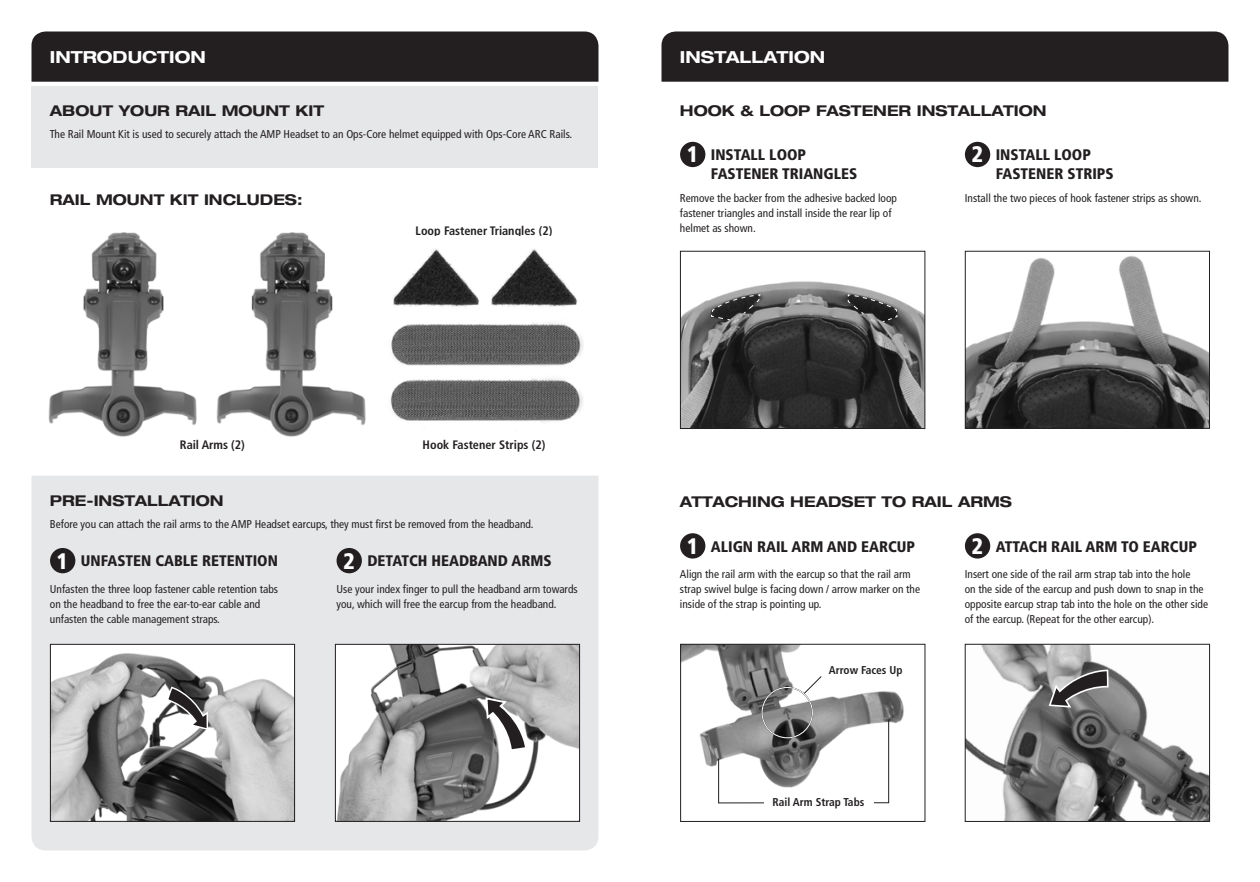
<style>
.page{position:relative;width:1260px;height:882px;background:#fff}
.page>*{position:absolute;margin:0;border:0;box-sizing:border-box;transform-origin:0 0}
.t1{font:900 condensed 22.57px "Frutiger LT Std";color:#fff}
.Regular_Paragraph_Co{font:700 expanded 16.62px "Helvetica Neue LT Std";color:#fff}
.t2{font:900 condensed 15.4px/18.4px "Frutiger LT Std";color:#231f20}
.t3{font:700 expanded 14.88px "Helvetica Neue LT Std";color:#231f20}
.t4{font:700 condensed 12.25px "Frutiger LT Std";color:#231f20}
.Bulleted_Paragraph{font:condensed 11.38px/14.9px "Frutiger LT Std";color:#231f20}
.t5{font:700 condensed 11.38px "Frutiger LT Std";color:#231f20}
</style>
<div class="page">
<img style="left:967px;top:256px;width:241px;height:171px">
<div style="left:965px;top:251px;width:245px;height:178px;border:1px solid #231f20"></div>
<img style="left:682px;top:281px;width:241px;height:146px">
<div style="left:680px;top:251px;width:245px;height:178px;border:1px solid #231f20"></div>
<svg style="left:710px;top:294px;width:51px;height:27px"></svg>
<svg style="left:847px;top:286px;width:51px;height:37px;background:#797979"></svg>
<div style="left:32px;top:476px;width:566px;height:374px;background:#e6e7e9"></div>
<div style="left:50px;top:548px;width:25px;height:25px;background:#231f20;border-radius:50%"></div>
<div style="left:337px;top:548px;width:25px;height:25px;background:#231f20;border-radius:50%"></div>
<img style="left:393px;top:249px;width:87px;height:58px">
<img style="left:491px;top:249px;width:87px;height:58px">
<img style="left:390px;top:322px;width:193px;height:100px">
<img style="left:48px;top:232px;width:149px;height:205px">
<img style="left:216px;top:232px;width:150px;height:205px">
<div style="left:32px;top:32px;width:566px;height:50px;background:#231f20"></div>
<div style="left:662px;top:32px;width:566px;height:50px;background:#231f20"></div>
<div style="left:32px;top:87px;width:566px;height:81px;background:#e6e7e9"></div>
<img style="left:337px;top:646px;width:241px;height:174px">
<div style="left:335px;top:644px;width:245px;height:178px;border:1px solid #231f20"></div>
<svg style="left:484px;top:696px;width:44px;height:56px"></svg>
<img style="left:52px;top:646px;width:241px;height:174px">
<div style="left:50px;top:644px;width:245px;height:178px;border:1px solid #231f20"></div>
<svg style="left:166px;top:687px;width:43px;height:44px"></svg>
<div style="left:680px;top:142px;width:25px;height:25px;background:#231f20;border-radius:50%"></div>
<div style="left:965px;top:142px;width:25px;height:25px;background:#231f20;border-radius:50%"></div>
<img style="left:967px;top:646px;width:241px;height:174px">
<div style="left:965px;top:644px;width:245px;height:178px;border:1px solid #231f20"></div>
<img style="left:682px;top:646px;width:222px;height:157px">
<div style="left:680px;top:644px;width:245px;height:178px;border:1px solid #231f20"></div>
<div style="left:680px;top:533px;width:25px;height:26px;background:#231f20;border-radius:50%"></div>
<div style="left:965px;top:533px;width:25px;height:26px;background:#231f20;border-radius:50%"></div>
<svg style="left:718px;top:719px;width:171px;height:85px"></svg>
<div style="left:764px;top:798px;width:109px;height:17px;background:#fff"></div>
<div style="left:814px;top:665px;width:104px;height:18px;background:#fff"></div>
<svg style="left:803px;top:676px;width:19px;height:19px"></svg>
<div style="left:762px;top:687px;width:51px;height:51px;border:1px solid #fff;border-radius:50%"></div>
<svg style="left:1048px;top:670px;width:61px;height:39px;background:#787777"></svg>
<p class="Regular_Paragraph_Co" style="left:50px;top:46px;width:157px">INTRODUCTION</p>
<p class="Regular_Paragraph_Co" style="left:680px;top:46px;width:147px">INSTALLATION</p>
<p class="t3" style="left:50px;top:101px;width:276px">ABOUT YOUR RAIL MOUNT KIT</p>
<p class="Bulleted_Paragraph" style="left:50px;top:127px;width:524px">The Rail Mount Kit is used to securely attach the AMP Headset to an Ops-Core helmet equipped with Ops-Core ARC Rails.</p>
<p class="t3" style="left:50px;top:190px;width:254px">RAIL MOUNT KIT INCLUDES:</p>
<p class="t4" style="left:416px;top:224px;width:138px">Loop Fastener Triangles (2)</p>
<p class="t4" style="left:180px;top:438px;width:66px">Rail Arms (2)</p>
<p class="t4" style="left:423px;top:438px;width:124px">Hook Fastener Strips (2)</p>
<p class="t3" style="left:50px;top:492px;width:175px">PRE-INSTALLATION</p>
<p class="Bulleted_Paragraph" style="left:50px;top:517px;width:485px">Before you can attach the rail arms to the AMP Headset earcups, they must first be removed from the headband.</p>
<p class="t1" style="left:57px;top:547px;width:13px">1</p>
<p class="t2" style="left:81px;top:552px;width:199px">UNFASTEN CABLE RETENTION</p>
<p class="Bulleted_Paragraph" style="left:50px;top:582px;width:230px">Unfasten the three loop fastener cable retention tabs on the headband to free the ear-to-ear cable and unfasten the cable management straps.</p>
<p class="t1" style="left:343px;top:547px;width:13px">2</p>
<p class="t2" style="left:367px;top:552px;width:186px">DETATCH HEADBAND ARMS</p>
<p class="Bulleted_Paragraph" style="left:336px;top:582px;width:243px">Use your index finger to pull the headband arm towards you, which will free the earcup from the headband.</p>
<p class="t3" style="left:680px;top:101px;width:368px">HOOK &amp; LOOP FASTENER INSTALLATION</p>
<p class="t1" style="left:687px;top:141px;width:13px">1</p>
<p class="t2" style="left:711px;top:146px;width:148px">INSTALL LOOP<br>FASTENER TRIANGLES</p>
<p class="Bulleted_Paragraph" style="left:680px;top:191px;width:219px">Remove the backer from the adhesive backed loop fastener triangles and install inside the rear lip of helmet as shown.</p>
<p class="t1" style="left:972px;top:141px;width:13px">2</p>
<p class="t2" style="left:996px;top:146px;width:119px">INSTALL LOOP<br>FASTENER STRIPS</p>
<p class="Bulleted_Paragraph" style="left:965px;top:191px;width:238px">Install the two pieces of hook fastener strips as shown.</p>
<p class="t3" style="left:680px;top:493px;width:334px">ATTACHING HEADSET TO RAIL ARMS</p>
<p class="t1" style="left:687px;top:532px;width:13px">1</p>
<p class="t2" style="left:711px;top:537px;width:206px">ALIGN RAIL ARM AND EARCUP</p>
<p class="Bulleted_Paragraph" style="left:680px;top:567px;width:242px">Align the rail arm with the earcup so that the rail arm strap swivel bulge is facing down / arrow marker on the inside of the strap is pointing up.</p>
<p class="t5" style="left:829px;top:663px;width:75px">Arrow Faces Up</p>
<p class="t1" style="left:972px;top:532px;width:13px">2</p>
<p class="t2" style="left:996px;top:537px;width:203px">ATTACH RAIL ARM TO EARCUP</p>
<p class="Bulleted_Paragraph" style="left:965px;top:567px;width:245px">Insert one side of the rail arm strap tab into the hole<br>on the side of the earcup and push down to snap in the opposite earcup strap tab into the hole on the other side of the earcup. (Repeat for the other earcup).</p>
<p class="t5" style="left:773px;top:796px;width:93px">Rail Arm Strap Tabs</p>
</div>
